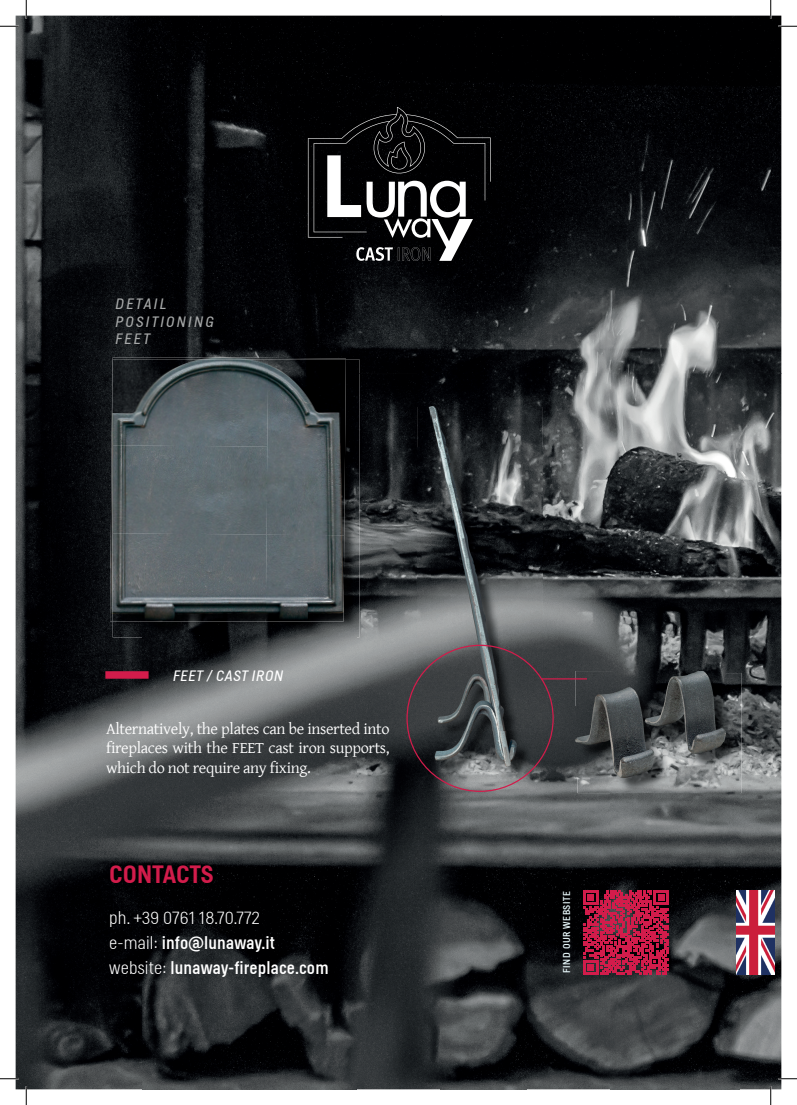
<style>
.page{position:relative;width:797px;height:1105px;background:#fff}
.page>*{position:absolute;margin:0;border:0;box-sizing:border-box;transform-origin:0 0}
.t1{font:500 25px "Helsinki";color:#d21c4b}
.t2{font:17.5px/25px "Helsinki";letter-spacing:.01em;color:#fff}
.t3{font:16.25px/19.5px "Gentium Basic";letter-spacing:-.02em;color:#fff;text-align:justify}
.t4{font:italic 300 15px/17.5px "Helsinki";letter-spacing:.15em;color:#a7a9a9}
.t5{font:italic 300 15px "Helsinki";letter-spacing:.05em;color:#fff}
.t6{font:10px "Helsinki";letter-spacing:.05em;color:#e5f5f8}
.s1{font-weight:100}
</style>
<div class="page">
<img style="left:16px;top:16px;width:765px;height:357px">
<img style="left:16px;top:373px;width:127px;height:716px">
<img style="left:356px;top:373px;width:85px;height:716px">
<img style="left:542px;top:373px;width:239px;height:313px">
<img style="left:143px;top:637px;width:213px;height:452px">
<img style="left:526px;top:686px;width:85px;height:403px">
<img style="left:739px;top:686px;width:42px;height:403px">
<img style="left:441px;top:782px;width:85px;height:307px">
<img style="left:611px;top:793px;width:128px;height:296px">
<svg style="left:583px;top:890px;width:85px;height:85px;background:#9e1b3d"></svg>
<img style="left:736px;top:890px;width:38px;height:85px">
<svg style="left:308px;top:107px;width:182px;height:154px;background:#2e2e2f"></svg>
<div style="left:105px;top:671px;width:44px;height:8px;background:#d21c4b"></div>
<img style="left:431px;top:447px;width:101px;height:335px">
<img style="left:417px;top:366px;width:125px;height:81px">
<img style="left:417px;top:447px;width:14px;height:325px">
<img style="left:532px;top:447px;width:10px;height:325px">
<img style="left:113px;top:359px;width:246px;height:278px">
<img style="left:112px;top:358px;width:234px;height:42px">
<img style="left:110px;top:400px;width:3px;height:221px">
<img style="left:113px;top:359px;width:153px;height:86px">
<img style="left:266px;top:359px;width:80px;height:176px">
<img style="left:113px;top:445px;width:154px;height:88px">
<img style="left:113px;top:533px;width:231px;height:89px">
<img style="left:577px;top:673px;width:164px;height:120px">
<img style="left:575px;top:671px;width:38px;height:35px">
<img style="left:613px;top:671px;width:112px;height:2px">
<img style="left:575px;top:706px;width:2px;height:71px">
<img style="left:577px;top:673px;width:148px;height:104px">
<hr style="left:541px;top:678px;width:46px;height:1px;background:#d21c4b">
<svg style="left:0;top:25px;width:19px;height:2px"></svg>
<svg style="left:778px;top:25px;width:19px;height:2px"></svg>
<svg style="left:0;top:1078px;width:19px;height:1px"></svg>
<svg style="left:778px;top:1078px;width:19px;height:1px"></svg>
<svg style="left:25px;top:0;width:2px;height:19px"></svg>
<svg style="left:25px;top:1086px;width:2px;height:19px"></svg>
<svg style="left:770px;top:0;width:1px;height:19px"></svg>
<svg style="left:770px;top:1086px;width:1px;height:19px"></svg>
<p class="t4" style="left:115px;top:295px;width:100px">DETAIL<br>POSITIONING<br>FEET</p>
<p class="t5" style="left:173px;top:666px;width:112px">FEET / CAST IRON</p>
<p class="t3" style="left:106px;top:718px;width:285px">Alternatively, the plates can be inserted into fireplaces with the FEET cast iron supports, which do not require any fixing.</p>
<h1 class="t1" style="left:109px;top:860px;width:106px">CONTACTS</h1>
<p class="t2" style="left:109px;top:905px;width:221px"><span class="s1">ph. +39 0761 18.70.772<br>e-mail:</span> info@lunaway.it <span class="s1">website:</span> lunaway-fireplace.com</p>
<p class="t6" style="left:561px;top:972px;width:83px;rotate:-90deg">FIND OUR WEBSITE</p>
</div>
